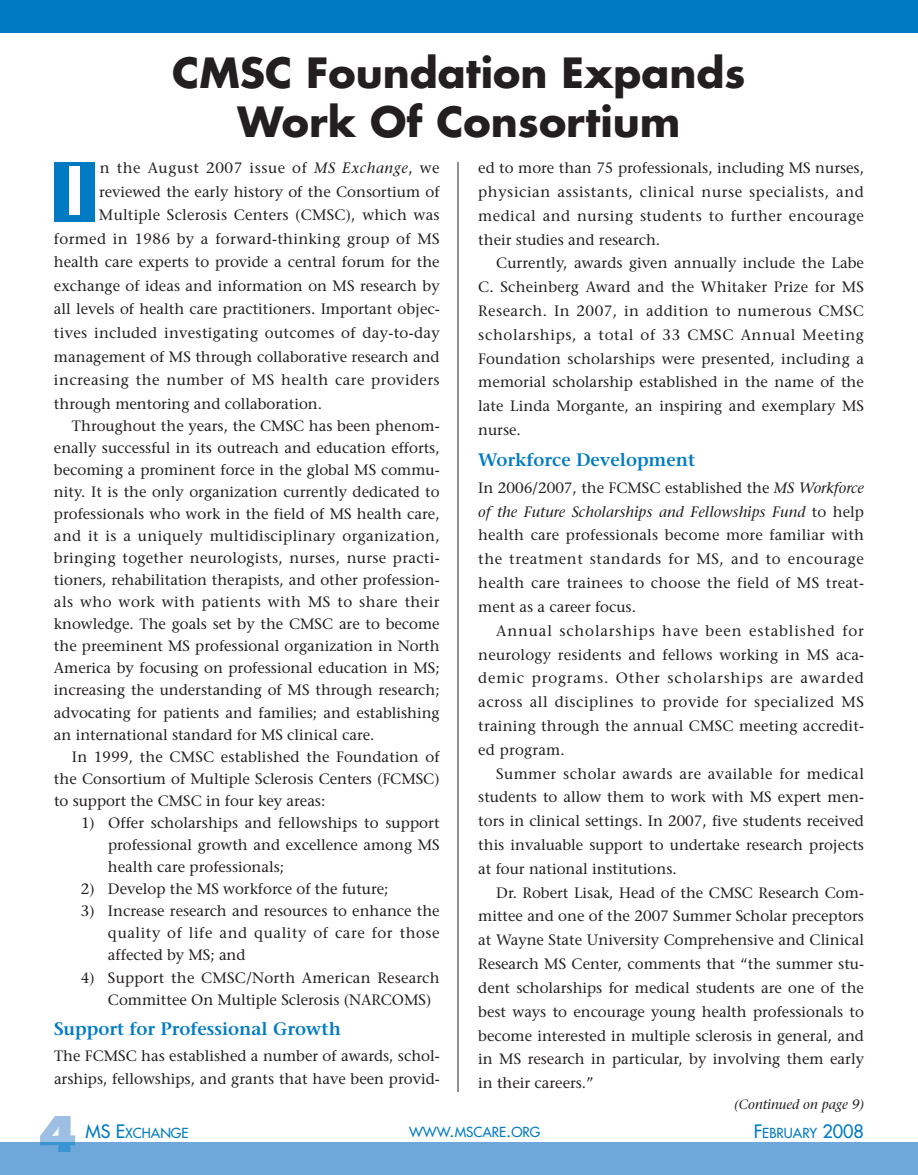
<style>
.page{position:relative;width:918px;height:1175px;background:#fff}
.page>*{position:absolute;margin:0;border:0;box-sizing:border-box;transform-origin:0 0}
.t1{font:800 64.8px "Futura";color:#fff;scale:1.11 1}
.t2{font:700 40.5px/49.5px "Futura";color:#231f20;text-align:center}
.t3{font:600 18px "Stone Serif";color:#007bc3}
.t4{font:15px/23.9px "Stone Serif";color:#231f20;text-align:justify}
.t5{font:15px "Stone Serif";letter-spacing:.02em;color:#231f20}
.t6{font:15px "Stone Serif";letter-spacing:.025em;color:#231f20}
.t7{font:15px "Stone Serif";letter-spacing:.04em;color:#231f20}
.t8{font:13.5px "Futura";color:#007bc3}
.t9{font:italic 13.5px "Stone Serif";color:#231f20}
.s1{font-style:italic}
.s2{font-size:18px}
</style>
<div class="page">
<div style="left:0;top:1142px;width:918px;height:32px;background:#6ea7d9"></div>
<svg style="left:40px;top:1116px;width:35px;height:26px"></svg>
<svg style="left:40px;top:1142px;width:35px;height:10px"></svg>
<div style="left:0;top:0;width:918px;height:33px;background:#007bc3"></div>
<div style="left:54px;top:162px;width:40px;height:59px;background:#007bc3"></div>
<hr style="left:458px;top:162px;width:1px;height:930px;background:#231f20">
<h2 class="t2" style="left:172px;top:51px;width:575px">CMSC Foundation Expands<br>Work Of Consortium</h2>
<p class="t7" style="left:100px;top:162px;width:341px">n the August 2007 issue of <span class="s1">MS Exchange</span>, we</p>
<p class="t4" style="left:99px;top:181px;width:342px">reviewed the early history of the Consortium of</p>
<p class="t4" style="left:99px;top:205px;width:342px">Multiple Sclerosis Centers (CMSC), which was</p>
<p class="t5" style="left:54px;top:233px;width:387px">formed in 1986 by a forward-thinking group of MS</p>
<p class="t4" style="left:54px;top:252px;width:387px">health care experts to provide a central forum for the</p>
<p class="t4" style="left:54px;top:275px;width:387px">exchange of ideas and information on MS research by</p>
<p class="t4" style="left:54px;top:299px;width:387px">all levels of health care practitioners. Important objec-</p>
<p class="t5" style="left:54px;top:327px;width:387px">tives included investigating outcomes of day-to-day</p>
<p class="t4" style="left:54px;top:346px;width:387px">management of MS through collaborative research and</p>
<p class="t6" style="left:54px;top:374px;width:387px">increasing the number of MS health care providers</p>
<p class="t4" style="left:54px;top:393px;width:270px">through mentoring and collaboration.</p>
<p class="t4" style="left:54px;top:416px;width:387px;line-height:22px;text-indent:18px">Throughout the years, the CMSC has been phenom&shy;enally successful in its outreach and education efforts, becoming a prominent force in the global MS commu&shy;nity. It is the only organization currently dedicated to professionals who work in the field of MS health care, and it is a uniquely multidisciplinary organization, bringing together neurologists, nurses, nurse practi&shy;tioners, rehabilitation therapists, and other profession&shy;als who work with patients with MS to share their knowledge. The goals set by the CMSC are to become the preeminent MS professional organization in North America by focusing on professional education in MS; increasing the understanding of MS through research; advocating for patients and families; and establishing an international standard for MS clinical care.</p>
<p class="t4" style="left:54px;top:747px;width:387px;line-height:22px;text-indent:18px">In 1999, the CMSC established the Foundation of the Consortium of Multiple Sclerosis Centers (FCMSC) to support the CMSC in four key areas:</p>
<p class="t4" style="left:108px;top:813px;width:333px;line-height:22px;text-indent:-27px">1) Offer scholarships and fellowships to support professional growth and excellence among MS health care professionals;</p>
<p class="t4" style="left:81px;top:878px;width:309px">2) Develop the MS workforce of the future;</p>
<p class="t4" style="left:108px;top:901px;width:333px;line-height:22px;text-indent:-27px">3) Increase research and resources to enhance the quality of life and quality of care for those affected by MS; and</p>
<p class="t4" style="left:108px;top:967px;width:333px;line-height:22.4px;text-indent:-27px">4) Support the CMSC/North American Research<br>Committee On Multiple Sclerosis (NARCOMS)</p>
<p class="t3" style="left:54px;top:1021px;width:289px">Support for Professional Growth</p>
<p class="t4" style="left:54px;top:1045px;width:387px;line-height:23px">The FCMSC has established a number of awards, schol&shy;arships, fellowships, and grants that have been provid-</p>
<h1 class="t1" style="left:65px;top:160px;width:18px">I</h1>
<p class="t4" style="left:478px;top:157px;width:387px">ed to more than 75 professionals, including MS nurses, physician assistants, clinical nurse specialists, and medical and nursing students to further encourage their studies and research.</p>
<p class="t4" style="left:478px;top:253px;width:387px;text-indent:18px">Currently, awards given annually include the Labe C. Scheinberg Award and the Whitaker Prize for MS Research. In 2007, in addition to numerous CMSC scholarships, a total of 33 CMSC Annual Meeting Foundation scholarships were presented, including a memorial scholarship established in the name of the late Linda Morgante, an inspiring and exemplary MS nurse.</p>
<p class="t3" style="left:478px;top:453px;width:218px">Workforce Development</p>
<p class="t4" style="left:478px;top:477px;width:387px">In 2006/2007, the FCMSC established the <span class="s1">MS Workforce of the Future Scholarships and Fellowships Fund</span> to help health care professionals become more familiar with the treatment standards for MS, and to encourage health care trainees to choose the field of MS treat&shy;ment as a career focus.</p>
<p class="t4" style="left:478px;top:620px;width:387px;text-indent:18px">Annual scholarships have been established for neurology residents and fellows working in MS aca&shy;demic programs. Other scholarships are awarded across all disciplines to provide for specialized MS training through the annual CMSC meeting accredit&shy;ed program.</p>
<p class="t4" style="left:478px;top:763px;width:387px;text-indent:18px">Summer scholar awards are available for medical students to allow them to work with MS expert men&shy;tors in clinical settings. In 2007, five students received this invaluable support to undertake research projects at four national institutions.</p>
<p class="t4" style="left:478px;top:882px;width:387px;text-indent:18px">Dr. Robert Lisak, Head of the CMSC Research Com&shy;mittee and one of the 2007 Summer Scholar preceptors at Wayne State University Comprehensive and Clinical Research MS Center, comments that “the summer stu&shy;dent scholarships for medical students are one of the best ways to encourage young health professionals to become interested in multiple sclerosis in general, and in MS research in particular, by involving them early in their careers.”</p>
<p class="t9" style="left:734px;top:1099px;width:131px">(Continued on page 9)</p>
<p class="t8" style="left:86px;top:1126px;width:104px"><span class="s2">MS E</span>XCHANGE</p>
<p class="t8" style="left:754px;top:1126px;width:112px"><span class="s2">F</span>EBRUARY <span class="s2">2008</span></p>
<p class="t8" style="left:409px;top:1124px;width:133px">WWW<span class="s2">.</span>MSCARE<span class="s2">.</span>ORG</p>
</div>
